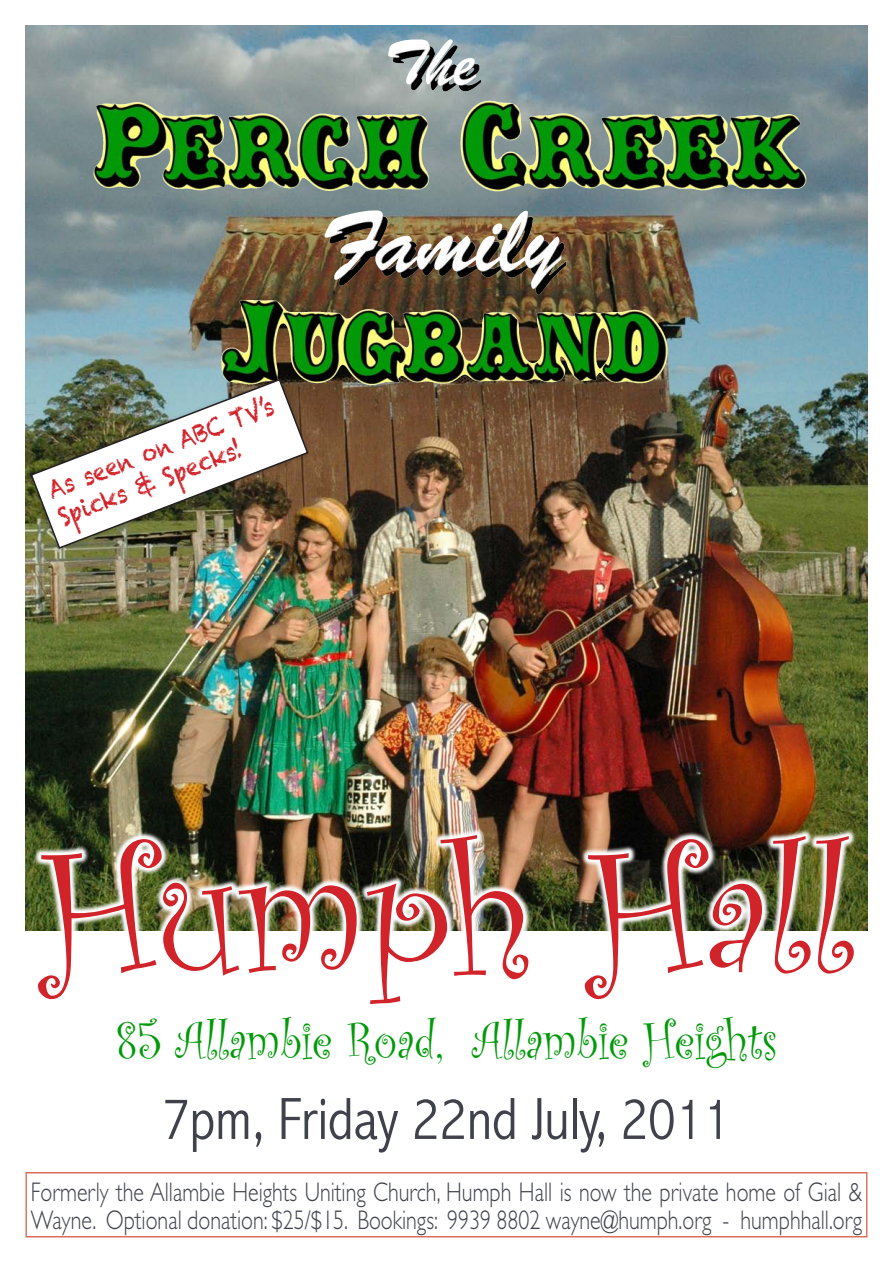
<style>
.page{position:relative;width:893px;height:1263px;background:#fff}
.page>*{position:absolute;margin:0;border:0;box-sizing:border-box;transform-origin:0 0}
.t1{font:178.5px "Curlz";color:#d1232a}
.t2{font:300 condensed 60px "Abadi";color:#40424b}
.t3{font:54px "Curlz";color:#009a08;scale:.89 1}
.t4{font:300 27px/28.5px "Gill Sans";color:#40424b;scale:.81 1}
.t5{font:25.5px/28.5px "Chalkduster";color:#d1232a;scale:.82 1}
</style>
<div class="page">
<div style="left:25px;top:1172px;width:842px;height:65px;border:1px solid #dd6c53"></div>
<img style="left:26px;top:405px;width:841px;height:525px">
<img style="left:29px;top:826px;width:831px;height:105px">
<div style="left:26px;top:375px;width:286px;height:178px;background:#231f20;opacity:.25"></div>
<img style="left:29px;top:405px;width:280px;height:145px">
<img style="left:26px;top:25px;width:841px;height:380px">
<p class="t5" style="left:44px;top:477px;width:294px;rotate:-21deg">As seen on ABC TV’s<br>Spicks &amp; Specks!</p>
<p class="t1" style="left:40px;top:785px;width:815px">Humph Hall</p>
<p class="t3" style="left:116px;top:1003px;width:744px">85 Allambie Road, Allambie Heights</p>
<p class="t2" style="left:162px;top:1084px;width:570px">7pm, Friday 22nd July, 2011</p>
<p class="t4" style="left:31px;top:1177px;width:1028px">Formerly the Allambie Heights Uniting Church, Humph Hall is now the private home of Gial &amp;<br>Wayne. Optional donation: $25/$15. Bookings: 9939 8802 wayne@humph.org - humphhall.org</p>
</div>
